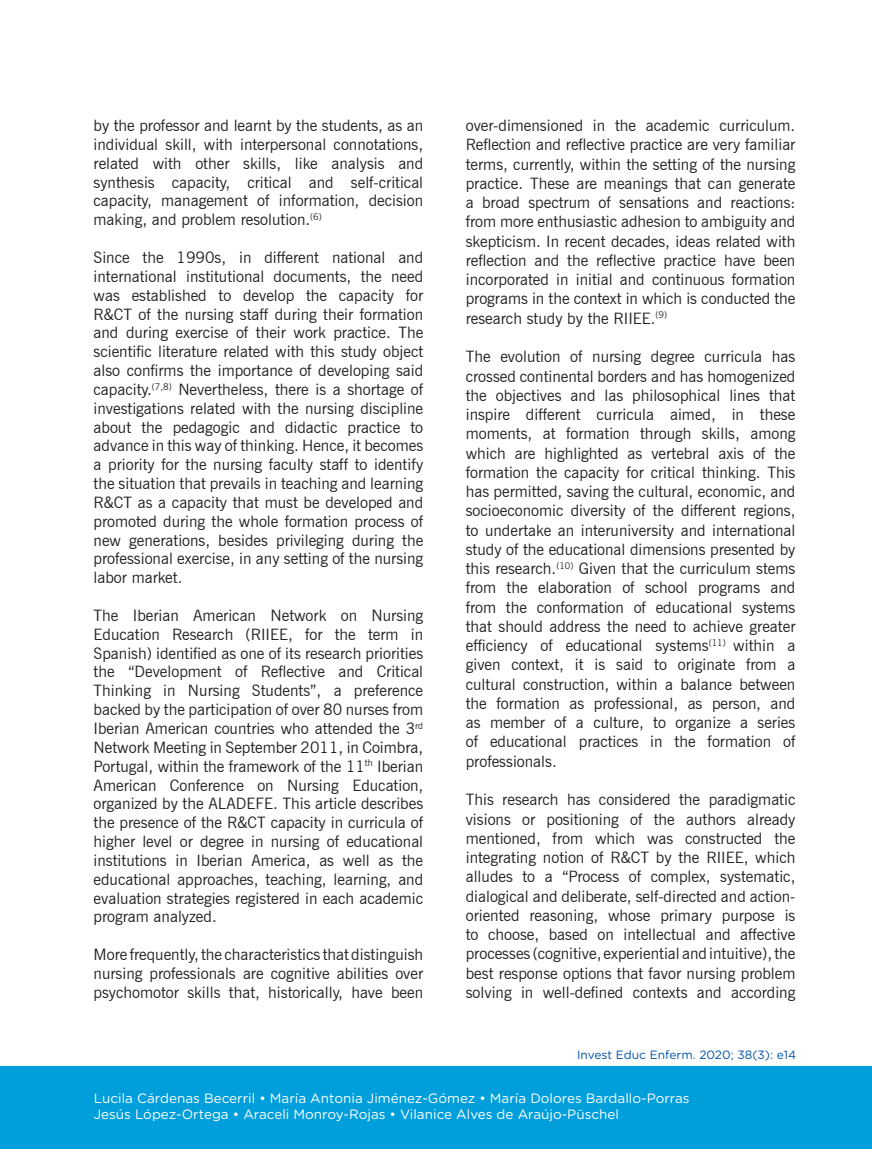
<style>
.page{position:relative;width:872px;height:1149px;background:#fff}
.page>*{position:absolute;margin:0;border:0;box-sizing:border-box;transform-origin:0 0}
.t1{font:15.75px/19.2px "News Gothic BT";color:#231f20;text-align:justify}
.t2{font:13.5px/16.2px "Gotham Rounded";color:#fff}
.t3{font:12px "Gotham Rounded";color:#0054a6}
</style>
<div class="page">
<div style="left:0;top:1065px;width:872px;height:83px;background:#009edb"></div>
<p class="t1" style="left:94px;top:116px;width:331px;line-height:18.8px">by the professor and learnt by the students, as an individual skill, with interpersonal connotations, related with other skills, like analysis and synthesis capacity, critical and self-critical capacity, management of information, decision making, and problem resolution.<sup>(6)</sup></p>
<p class="t1" style="left:94px;top:248px;width:331px;line-height:18.8px">Since the 1990s, in different national and international institutional documents, the need was established to develop the capacity for R&amp;CT of the nursing staff during their formation and during exercise of their work practice. The scientific literature related with this study object also confirms the importance of developing said capacity.<sup>(7,8)</sup> Nevertheless, there is a shortage of investigations related with the nursing discipline about the pedagogic and didactic practice to advance in this way of thinking. Hence, it becomes a priority for the nursing faculty staff to identify the situation that prevails in teaching and learning R&amp;CT as a capacity that must be developed and promoted during the whole formation process of new generations, besides privileging during the professional exercise, in any setting of the nursing labor market.</p>
<p class="t1" style="left:94px;top:605px;width:331px">The Iberian American Network on Nursing Education Research (RIIEE, for the term in Spanish) identified as one of its research priorities the “Development of Reflective and Critical Thinking in Nursing Students”, a preference backed by the participation of over 80 nurses from Iberian American countries who attended the 3<sup>rd </sup>Network Meeting in September 2011, in Coimbra, Portugal, within the framework of the 11<sup>th</sup> Iberian American Conference on Nursing Education, organized by the ALADEFE. This article describes the presence of the R&amp;CT capacity in curricula of higher level or degree in nursing of educational institutions in Iberian America, as well as the educational approaches, teaching, learning, and evaluation strategies registered in each academic program analyzed.</p>
<p class="t1" style="left:94px;top:944px;width:331px;line-height:18.8px">More frequently, the characteristics that distinguish nursing professionals are cognitive abilities over psychomotor skills that, historically, have been</p>
<p class="t1" style="left:466px;top:116px;width:331px">over-dimensioned in the academic curriculum.<br>Reflection and reflective practice are very familiar terms, currently, within the setting of the nursing practice. These are meanings that can generate a broad spectrum of sensations and reactions: from more enthusiastic adhesion to ambiguity and skepticism. In recent decades, ideas related with reflection and the reflective practice have been incorporated in initial and continuous formation programs in the context in which is conducted the research study by the RIIEE.<sup>(9)</sup></p>
<p class="t1" style="left:466px;top:347px;width:331px">The evolution of nursing degree curricula has crossed continental borders and has homogenized the objectives and las philosophical lines that inspire different curricula aimed, in these moments, at formation through skills, among which are highlighted as vertebral axis of the formation the capacity for critical thinking. This has permitted, saving the cultural, economic, and socioeconomic diversity of the different regions, to undertake an interuniversity and international study of the educational dimensions presented by this research.<sup>(10)</sup> Given that the curriculum stems from the elaboration of school programs and from the conformation of educational systems that should address the need to achieve greater efficiency of educational systems<sup>(11)</sup> within a given context, it is said to originate from a cultural construction, within a balance between the formation as professional, as person, and as member of a culture, to organize a series of educational practices in the formation of professionals.</p>
<p class="t1" style="left:466px;top:789px;width:331px">This research has considered the paradigmatic visions or positioning of the authors already mentioned, from which was constructed the integrating notion of R&amp;CT by the RIIEE, which alludes to a “Process of complex, systematic, dialogical and deliberate, self-directed and action&shy;oriented reasoning, whose primary purpose is to choose, based on intellectual and affective processes (cognitive, experiential and intuitive), the best response options that favor nursing problem solving in well-defined contexts and according</p>
<p class="t3" style="left:577px;top:1045px;width:221px">Invest Educ Enferm. 2020; 38(3): e14</p>
<p class="t2" style="left:94px;top:1089px;width:597px">Lucila Cárdenas Becerril • María Antonia Jiménez-Gómez • María Dolores Bardallo-Porras<br>Jesús López-Ortega • Araceli Monroy-Rojas • Vilanice Alves de Araújo-Püschel</p>
</div>
